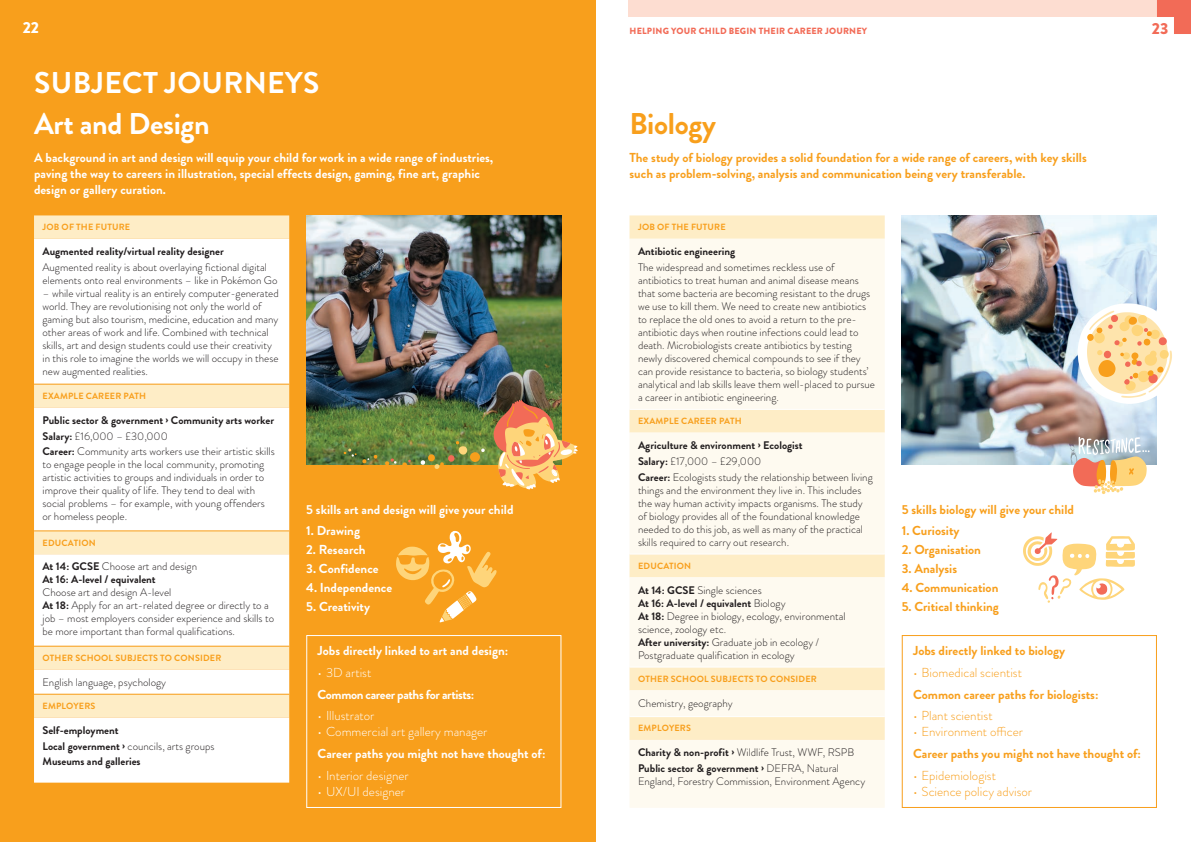
<style>
.page{position:relative;width:1191px;height:842px;background:#fff}
.page>*{position:absolute;margin:0;border:0;box-sizing:border-box;transform-origin:0 0}
.t1{font:700 30px "Brandon Grotesque";letter-spacing:.01em;color:#fff}
.t2{font:700 30px "Brandon Grotesque";letter-spacing:-.01em;color:#fff}
.t3{font:700 30px "Brandon Grotesque";letter-spacing:-.01em;color:#f89f1c}
.t4{font:900 16px "Brandon Grotesque";color:#fff}
.t5{font:900 16px "Brandon Grotesque";color:#f26b57}
.t6{font:700 13px/16px "Brandon Grotesque";color:#fff}
.t7{font:700 13px/16px "Brandon Grotesque";color:#f89f1c}
.t8{font:300 13px "Brandon Grotesque";color:#f89f1c}
.t9{font:300 13px "Brandon Grotesque";color:#fff}
.t10{font:700 13px "Brandon Grotesque";letter-spacing:-.03em;color:#fff}
.t11{font:300 11px/13px "Brandon Grotesque";color:#231f20}
.t12{font:700 11px/15.8px "Brandon Grotesque";color:#231f20}
.t13{font:700 9px "Brandon Grotesque";letter-spacing:.02em;color:#f89f1c}
.t14{font:900 9px "Brandon Grotesque";letter-spacing:.02em;color:#f26b57}
.s1{font-weight:300}
.s2{font-weight:700}
</style>
<div class="page">
<div style="left:0;top:0;width:595px;height:842px;background:#f89f1c"></div>
<div style="left:628px;top:0;width:529px;height:17px;background:#fdddd1"></div>
<svg style="left:1157px;top:0;width:34px;height:34px"></svg>
<svg style="left:629px;top:215px;width:255px;height:24px;fill:#feedc6"></svg>
<svg style="left:629px;top:239px;width:255px;height:569px;fill:#fefaf0"></svg>
<hr style="left:629px;top:409px;width:255px;height:1px;background:#fff">
<hr style="left:629px;top:553px;width:255px;height:1px;background:#fff">
<hr style="left:629px;top:666px;width:255px;height:1px;background:#fff">
<hr style="left:629px;top:716px;width:255px;height:1px;background:#fff">
<div style="left:901px;top:635px;width:256px;height:173px;border:1px solid #f89f1c"></div>
<img style="left:901px;top:215px;width:256px;height:250px">
<svg style="left:1077px;top:303px;width:95px;height:101px"></svg>
<svg style="left:1073px;top:437px;width:76px;height:57px"></svg>
<svg style="left:1023px;top:532px;width:112px;height:71px"></svg>
<svg style="left:34px;top:215px;width:255px;height:24px;fill:#feedc6"></svg>
<svg style="left:34px;top:239px;width:255px;height:544px;fill:#fff"></svg>
<hr style="left:34px;top:384px;width:255px;height:1px;background:#f89f1c">
<hr style="left:34px;top:530px;width:255px;height:1px;background:#f89f1c">
<hr style="left:34px;top:646px;width:255px;height:1px;background:#f89f1c">
<hr style="left:34px;top:694px;width:255px;height:1px;background:#f89f1c">
<img style="left:306px;top:215px;width:255px;height:250px">
<svg style="left:344px;top:449px;width:34px;height:14px"></svg>
<svg style="left:385px;top:458px;width:11px;height:7px"></svg>
<svg style="left:402px;top:441px;width:83px;height:28px"></svg>
<img style="left:493px;top:400px;width:84px;height:89px">
<svg style="left:396px;top:531px;width:100px;height:92px"></svg>
<div style="left:306px;top:635px;width:255px;height:173px;border:1px solid #fff"></div>
<h2 class="t4" style="left:23px;top:16px;width:18px">22</h2>
<p class="t14" style="left:629px;top:25px;width:239px">HELPING YOUR CHILD BEGIN THEIR CAREER JOURNEY</p>
<h2 class="t5" style="left:1151px;top:17px;width:18px">23</h2>
<h1 class="t1" style="left:34px;top:61px;width:286px">SUBJECT JOURNEYS</h1>
<h1 class="t2" style="left:34px;top:103px;width:177px">Art and Design</h1>
<h1 class="t3" style="left:629px;top:103px;width:88px">Biology</h1>
<p class="t6" style="left:34px;top:150px;width:461px">A background in art and design will equip your child for work in a wide range of industries, paving the way to careers in illustration, special effects design, gaming, fine art, graphic design or gallery curation.</p>
<p class="t7" style="left:629px;top:150px;width:459px">The study of biology provides a solid foundation for a wide range of careers, with key skills such as problem-solving, analysis and communication being very transferable.</p>
<p class="t13" style="left:43px;top:221px;width:89px">JOB OF THE FUTURE</p>
<p class="t12" style="left:43px;top:243px;width:183px">Augmented reality/virtual reality designer</p>
<p class="t11" style="left:43px;top:261px;width:236px">Augmented reality is about overlaying fictional digital elements onto real environments – like in Pokémon Go</p>
<p class="t11" style="left:43px;top:287px;width:238px">– while virtual reality is an entirely computer-generated world. They are revolutionising not only the world of gaming but also tourism, medicine, education and many other areas of work and life. Combined with technical skills, art and design students could use their creativity in this role to imagine the worlds we will occupy in these new augmented realities.</p>
<p class="t13" style="left:43px;top:390px;width:105px">EXAMPLE CAREER PATH</p>
<p class="t12" style="left:43px;top:412px;width:234px">Public sector &amp; government › Community arts worker<br>Salary: <span class="s1">£16,000 – £30,000<br></span>Career: <span class="s1">Community arts workers use their artistic skills</span></p>
<p class="t11" style="left:43px;top:458px;width:224px">to engage people in the local community, promoting artistic activities to groups and individuals in order to improve their quality of life. They tend to deal with social problems – for example, with young offenders or homeless people.</p>
<p class="t13" style="left:43px;top:536px;width:55px">EDUCATION</p>
<p class="t12" style="left:43px;top:560px;width:156px;line-height:13px">At 14: GCSE <span class="s1">Choose art and design<br></span>At 16: A-level / equivalent</p>
<p class="t11" style="left:43px;top:586px;width:233px">Choose art and design A-level<br><span class="s2">At 18:</span> Apply for an art-related degree or directly to a job – most employers consider experience and skills to be more important than formal qualifications.</p>
<p class="t13" style="left:43px;top:652px;width:180px">OTHER SCHOOL SUBJECTS TO CONSIDER</p>
<p class="t11" style="left:43px;top:675px;width:125px">English language, psychology</p>
<p class="t13" style="left:43px;top:700px;width:54px">EMPLOYERS</p>
<p class="t12" style="left:43px;top:722px;width:173px">Self-employment<br>Local government › <span class="s1">councils, arts groups<br></span>Museums and galleries</p>
<p class="t6" style="left:306px;top:501px;width:209px">5 skills art and design will give your child</p>
<p class="t6" style="left:306px;top:523px;width:55px">1. Drawing</p>
<p class="t6" style="left:306px;top:542px;width:61px">2. Research</p>
<p class="t6" style="left:306px;top:561px;width:74px">3. Confidence</p>
<p class="t6" style="left:306px;top:580px;width:88px">4. Independence</p>
<p class="t6" style="left:306px;top:598px;width:65px">5. Creativity</p>
<p class="t6" style="left:317px;top:643px;width:192px">Jobs directly linked to art and design:</p>
<p class="t9" style="left:317px;top:664px;width:55px">• 3D artist</p>
<p class="t10" style="left:317px;top:685px;width:158px">Common career paths for artists:</p>
<p class="t9" style="left:317px;top:707px;width:58px">• Illustrator</p>
<p class="t9" style="left:317px;top:723px;width:171px">• Commercial art gallery manager</p>
<p class="t6" style="left:317px;top:746px;width:229px">Career paths you might not have thought of:</p>
<p class="t9" style="left:317px;top:766px;width:93px">• Interior designer</p>
<p class="t9" style="left:317px;top:782px;width:89px">• UX/UI designer</p>
<p class="t13" style="left:638px;top:221px;width:89px">JOB OF THE FUTURE</p>
<p class="t12" style="left:638px;top:243px;width:99px">Antibiotic engineering</p>
<p class="t11" style="left:638px;top:261px;width:238px">The widespread and sometimes reckless use of antibiotics to treat human and animal disease means that some bacteria are becoming resistant to the drugs we use to kill them. We need to create new antibiotics to replace the old ones to avoid a return to the pre&shy;antibiotic days when routine infections could lead to death. Microbiologists create antibiotics by testing newly discovered chemical compounds to see if they can provide resistance to bacteria, so biology students’ analytical and lab skills leave them well-placed to pursue a career in antibiotic engineering.</p>
<p class="t13" style="left:638px;top:415px;width:105px">EXAMPLE CAREER PATH</p>
<p class="t11" style="left:638px;top:437px;width:236px;line-height:15.8px"><span class="s2">Agriculture &amp; environment › Ecologist<br>Salary:</span> £17,000 – £29,000<br><span class="s2">Career:</span> Ecologists study the relationship between living</p>
<p class="t11" style="left:638px;top:483px;width:226px">things and the environment they live in. This includes the way human activity impacts organisms. The study of biology provides all of the foundational knowledge needed to do this job, as well as many of the practical skills required to carry out research.</p>
<p class="t13" style="left:638px;top:559px;width:55px">EDUCATION</p>
<p class="t11" style="left:638px;top:583px;width:209px"><span class="s2">At 14: GCSE</span> Single sciences<br><span class="s2">At 16: A-level / equivalent</span> Biology<br><span class="s2">At 18:</span> Degree in biology, ecology, environmental science, zoology etc.<br><span class="s2">After university:</span> Graduate job in ecology / Postgraduate qualification in ecology</p>
<p class="t13" style="left:638px;top:672px;width:180px">OTHER SCHOOL SUBJECTS TO CONSIDER</p>
<p class="t11" style="left:638px;top:696px;width:96px">Chemistry, geography</p>
<p class="t13" style="left:638px;top:722px;width:54px">EMPLOYERS</p>
<p class="t12" style="left:638px;top:745px;width:218px">Charity &amp; non-profit › <span class="s1">Wildlife Trust, WWF, RSPB<br></span>Public sector &amp; government › <span class="s1">DEFRA, Natural</span></p>
<p class="t11" style="left:638px;top:775px;width:229px">England, Forestry Commission, Environment Agency</p>
<p class="t7" style="left:901px;top:501px;width:174px">5 skills biology will give your child</p>
<p class="t7" style="left:901px;top:523px;width:59px">1. Curiosity</p>
<p class="t7" style="left:901px;top:542px;width:81px">2. Organisation</p>
<p class="t7" style="left:901px;top:561px;width:57px">3. Analysis</p>
<p class="t7" style="left:901px;top:580px;width:98px">4. Communication</p>
<p class="t7" style="left:901px;top:598px;width:99px">5. Critical thinking</p>
<p class="t7" style="left:913px;top:643px;width:154px">Jobs directly linked to biology</p>
<p class="t8" style="left:913px;top:664px;width:110px">• Biomedical scientist</p>
<p class="t7" style="left:913px;top:686px;width:187px">Common career paths for biologists:</p>
<p class="t8" style="left:913px;top:707px;width:81px">• Plant scientist</p>
<p class="t8" style="left:913px;top:723px;width:111px">• Environment officer</p>
<p class="t7" style="left:913px;top:746px;width:229px">Career paths you might not have thought of:</p>
<p class="t8" style="left:913px;top:766px;width:84px">• Epidemiologist</p>
<p class="t8" style="left:913px;top:782px;width:121px">• Science policy advisor</p>
</div>
